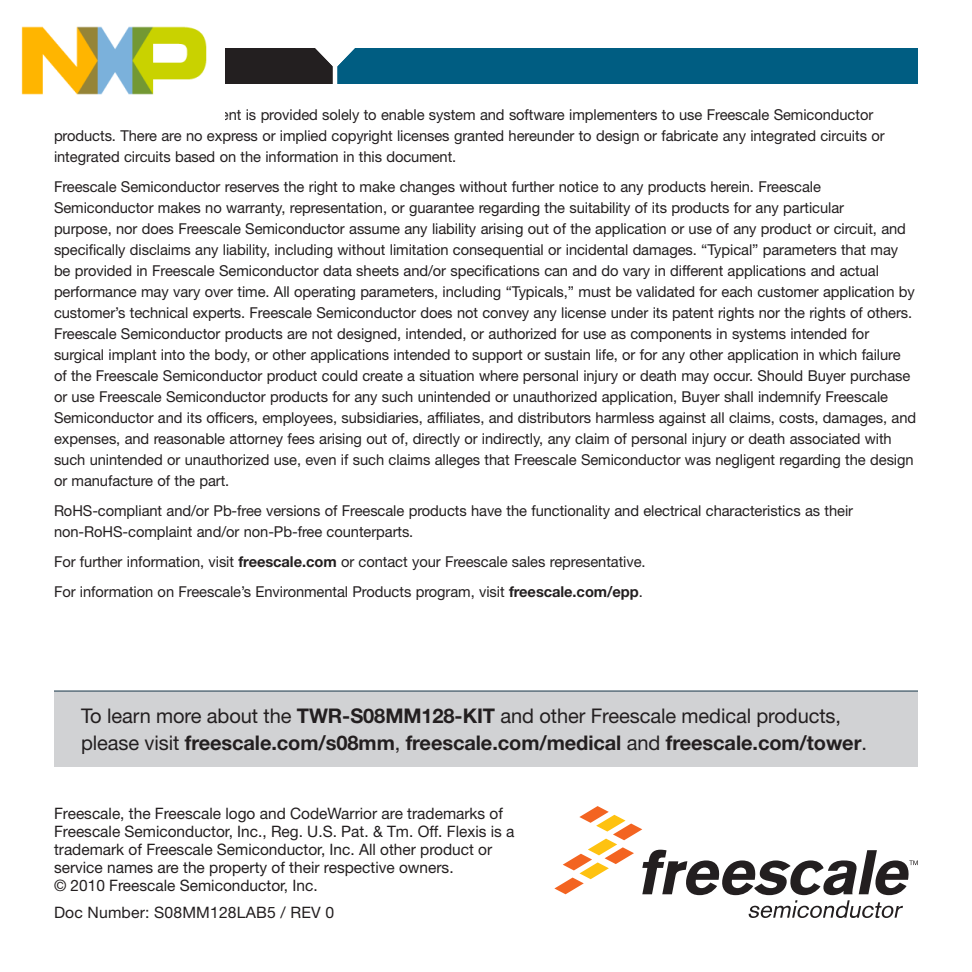
<style>
.page{position:relative;width:972px;height:972px;background:#fff}
.page>*{position:absolute;margin:0;border:0;box-sizing:border-box;transform-origin:0 0}
.t1{font:700 20.4px/27px "Helvetica Neue LT Pro";letter-spacing:-.005em;color:#231f20}
.t2{font:15.6px/18px "Helvetica Neue LT Pro";color:#231f20}
.t3{font:15px/21px "Helvetica Neue LT Pro";letter-spacing:-.005em;color:#231f20}
.s1{font-weight:700}
.s2{font-weight:400}
</style>
<div class="page">
<svg style="left:225px;top:48px;width:693px;height:36px;background:#0a5775"></svg>
<div style="left:54px;top:691px;width:864px;height:75px;background:#d1d2d4"></div>
<hr style="left:54px;top:690px;width:864px;height:2px;background:#5b6f7b">
<svg style="left:554px;top:806px;width:364px;height:112px"></svg>
<img style="left:21px;top:26px;width:186px;height:69px">
<p class="t3" style="left:54px;top:104px;width:832px">Information in this document is provided solely to enable system and software implementers to use Freescale Semiconductor products. There are no express or implied copyright licenses granted hereunder to design or fabricate any integrated circuits or integrated circuits based on the information in this document.</p>
<p class="t3" style="left:54px;top:176px;width:864px">Freescale Semiconductor reserves the right to make changes without further notice to any products herein. Freescale Semiconductor makes no warranty, representation, or guarantee regarding the suitability of its products for any particular<br>purpose, nor does Freescale Semiconductor assume any liability arising out of the application or use of any product or circuit, and specifically disclaims any liability, including without limitation consequential or incidental damages. “Typical” parameters that may be provided in Freescale Semiconductor data sheets and/or specifications can and do vary in different applications and actual performance may vary over time. All operating parameters, including “Typicals,” must be validated for each customer application by customer’s technical experts. Freescale Semiconductor does not convey any license under its patent rights nor the rights of others.<br>Freescale Semiconductor products are not designed, intended, or authorized for use as components in systems intended for surgical implant into the body, or other applications intended to support or sustain life, or for any other application in which failure of the Freescale Semiconductor product could create a situation where personal injury or death may occur. Should Buyer purchase or use Freescale Semiconductor products for any such unintended or unauthorized application, Buyer shall indemnify Freescale Semiconductor and its officers, employees, subsidiaries, affiliates, and distributors harmless against all claims, costs, damages, and expenses, and reasonable attorney fees arising out of, directly or indirectly, any claim of personal injury or death associated with such unintended or unauthorized use, even if such claims alleges that Freescale Semiconductor was negligent regarding the design or manufacture of the part.</p>
<p class="t3" style="left:54px;top:500px;width:801px">RoHS-compliant and/or Pb-free versions of Freescale products have the functionality and electrical characteristics as their non-RoHS-complaint and/or non-Pb-free counterparts.</p>
<p class="t3" style="left:54px;top:546px;width:593px;line-height:30px">For further information, visit <span class="s1">freescale.com</span> or contact your Freescale sales representative.<br>For information on Freescale’s Environmental Products program, visit <span class="s1">freescale.com/epp</span>.</p>
<h1 class="t1" style="left:81px;top:702px;width:787px"><span class="s2">To learn more about the</span> TWR-S08MM128-KIT <span class="s2">and other Freescale medical products, please visit</span> freescale.com/s08mm<span class="s2">,</span> freescale.com/medical <span class="s2">and</span> freescale.com/tower<span class="s2">.</span></h1>
<p class="t2" style="left:54px;top:804px;width:462px">Freescale, the Freescale logo and CodeWarrior are trademarks of Freescale Semiconductor, Inc., Reg. U.S. Pat. &amp; Tm. Off. Flexis is a trademark of Freescale Semiconductor, Inc. All other product or service names are the property of their respective owners.<br>© 2010 Freescale Semiconductor, Inc.</p>
<p class="t2" style="left:54px;top:903px;width:282px">Doc Number: S08MM128LAB5 / REV 0</p>
</div>
